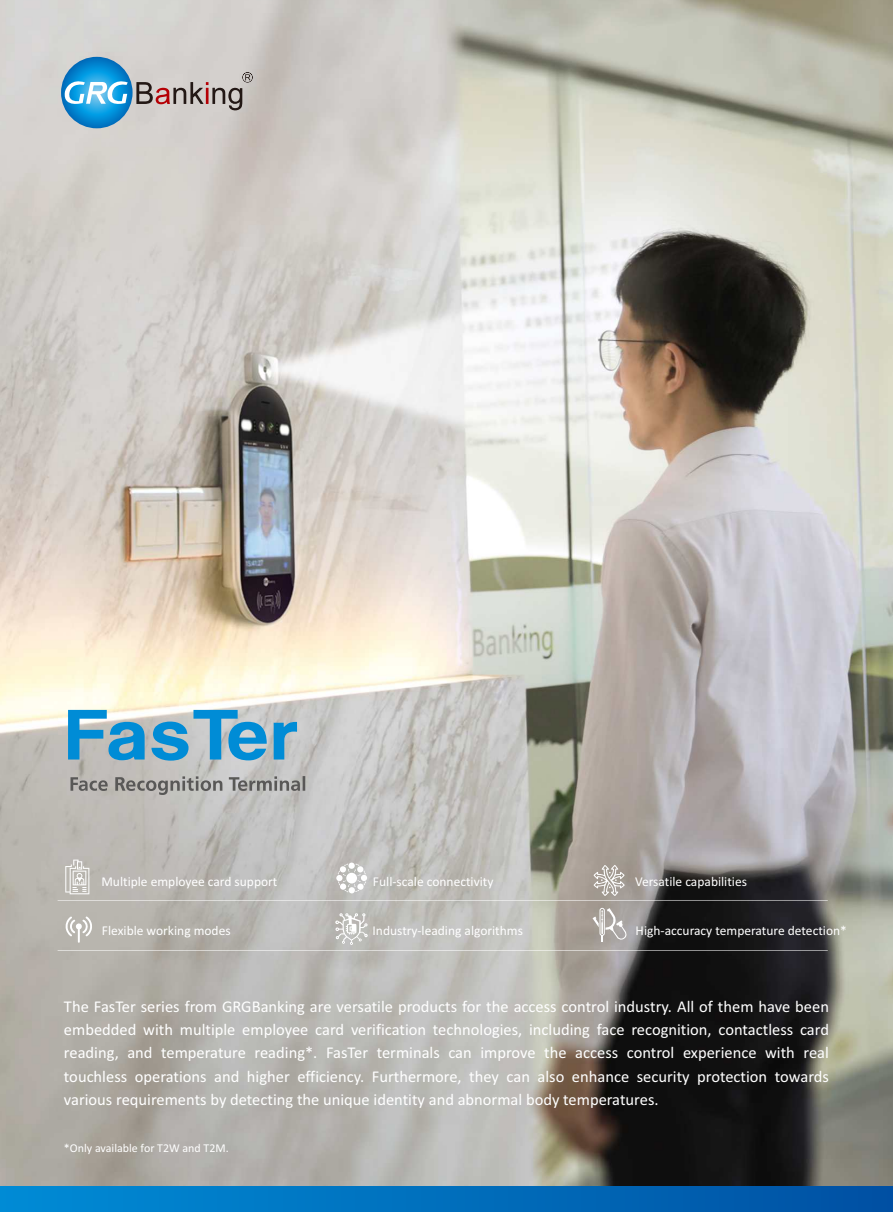
<style>
.page{position:relative;width:893px;height:1212px;background:#fff}
.page>*{position:absolute;margin:0;border:0;box-sizing:border-box;transform-origin:0 0}
.t1{font:16.5px/23.1px "Calibri";color:#fff;text-align:justify}
.t2{font:13.5px "Calibri";color:#fff}
.t3{font:12px "Calibri";color:#fff}
</style>
<div class="page">
<img style="left:0;top:0;width:893px;height:1186px">
<div style="left:0;top:1186px;width:893px;height:26px;background:linear-gradient(to right,#008cd6,#0050a2)"></div>
<hr style="left:58px;top:950px;width:770px;height:1px;background:#fff">
<hr style="left:58px;top:900px;width:770px;height:1px;background:#fff">
<div style="left:336px;top:875px;width:7px;height:6px;background:#fff;border-radius:50%"></div>
<svg style="left:338px;top:863px;width:29px;height:30px"></svg>
<svg style="left:592px;top:908px;width:36px;height:33px"></svg>
<svg style="left:71px;top:776px;width:234px;height:19px;background:#a4a2a0"></svg>
<svg style="left:68px;top:710px;width:229px;height:51px;background:#71aecd"></svg>
<svg style="left:61px;top:57px;width:72px;height:71px;background:#0685ce"></svg>
<svg style="left:136px;top:72px;width:117px;height:39px;background:#b6aaa8"></svg>
<svg style="left:63px;top:78px;width:65px;height:31px"></svg>
<svg style="left:65px;top:859px;width:24px;height:35px"></svg>
<svg style="left:593px;top:864px;width:33px;height:32px"></svg>
<svg style="left:66px;top:916px;width:26px;height:27px"></svg>
<svg style="left:335px;top:913px;width:33px;height:32px"></svg>
<p class="t2" style="left:101px;top:876px;width:178px">Multiple employee card support</p>
<p class="t2" style="left:373px;top:876px;width:122px">Full-scale connectivity</p>
<p class="t2" style="left:102px;top:924px;width:130px">Flexible working modes</p>
<p class="t2" style="left:373px;top:924px;width:152px">Industry-leading algorithms</p>
<p class="t2" style="left:636px;top:924px;width:213px">High-accuracy temperature detection*</p>
<p class="t2" style="left:635px;top:876px;width:113px">Versatile capabilities</p>
<p class="t1" style="left:64px;top:996px;width:767px">The FasTer series from GRGBanking are versatile products for the access control industry. All of them have been embedded with multiple employee card verification technologies, including face recognition, contactless card reading, and temperature reading*. FasTer terminals can improve the access control experience with real touchless operations and higher efficiency. Furthermore, they can also enhance security protection towards various requirements by detecting the unique identity and abnormal body temperatures.</p>
<p class="t3" style="left:64px;top:1142px;width:166px">*Only available for T2W and T2M.</p>
</div>
